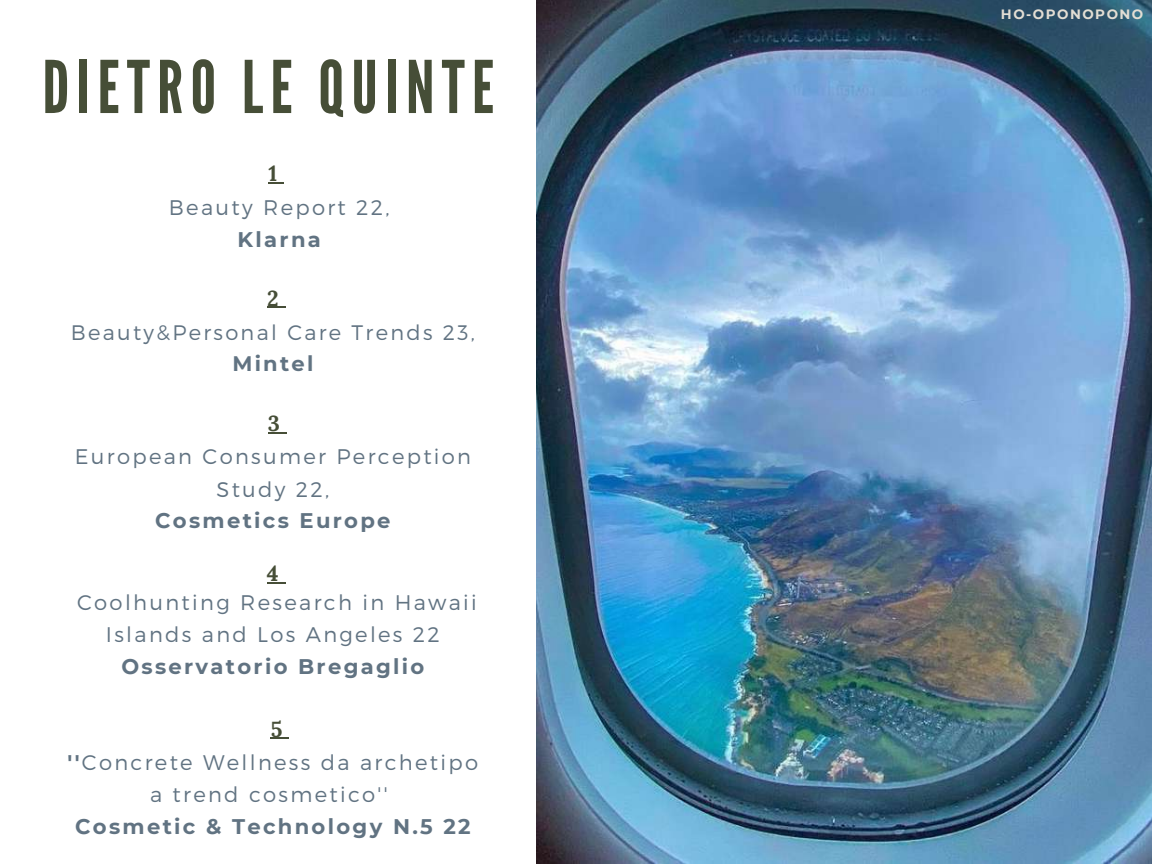
<style>
.page{position:relative;width:1152px;height:864px;background:#fff}
.page>*{position:absolute;margin:0;border:0;box-sizing:border-box;transform-origin:0 0}
.t1{font:72.45px "League Gothic";letter-spacing:.1em;color:#464e37}
.t2{font:700 21.6px "Lora";color:#464e37}
.t3{font:300 21.15px/32.7px "Montserrat";letter-spacing:.11em;color:#617382;text-align:center}
.t4{font:700 21.15px "Montserrat";letter-spacing:.11em;color:#617382}
.t5{font:300 21px "Montserrat";letter-spacing:.11em;color:#617382}
.t6{font:700 21px "Montserrat";letter-spacing:.11em;color:#617382}
.t7{font:700 13.5px "Montserrat";letter-spacing:.11em;color:#e3ded4}
.s1{font-weight:700}
</style>
<div class="page">
<img style="left:537px;top:0;width:615px;height:864px">
<svg style="left:268px;top:182px;width:16px;height:1px"></svg>
<svg style="left:267px;top:307px;width:18px;height:1px"></svg>
<svg style="left:268px;top:432px;width:18px;height:1px"></svg>
<svg style="left:267px;top:582px;width:18px;height:2px"></svg>
<svg style="left:271px;top:738px;width:18px;height:1px"></svg>
<h1 class="t1" style="left:42px;top:45px;width:453px">DIETRO LE QUINTE</h1>
<p class="t2" style="left:268px;top:159px;width:10px">1</p>
<p class="t3" style="left:169px;top:190px;width:222px">Beauty Report 22,</p>
<p class="t4" style="left:238px;top:226px;width:85px">Klarna</p>
<p class="t2" style="left:267px;top:284px;width:13px">2</p>
<p class="t5" style="left:71px;top:319px;width:406px">Beauty&amp;Personal Care Trends 23,</p>
<p class="t6" style="left:232px;top:351px;width:83px">Mintel</p>
<p class="t2" style="left:268px;top:409px;width:14px">3</p>
<p class="t3" style="left:75px;top:439px;width:398px">European Consumer Perception<br>Study 22,</p>
<p class="t4" style="left:155px;top:508px;width:237px">Cosmetics Europe</p>
<p class="t2" style="left:267px;top:560px;width:13px">4</p>
<p class="t3" style="left:77px;top:585px;width:401px">Coolhunting Research in Hawaii<br>Islands and Los Angeles 22</p>
<p class="t4" style="left:121px;top:653px;width:305px">Osservatorio Bregaglio</p>
<p class="t2" style="left:271px;top:715px;width:13px">5</p>
<p class="t3" style="left:68px;top:745px;width:412px"><span class="s1">''</span>Concrete Wellness da archetipo a trend cosmetico''</p>
<p class="t4" style="left:75px;top:813px;width:397px">Cosmetic &amp; Technology N.5 22</p>
<p class="t7" style="left:1001px;top:6px;width:144px">HO-OPONOPONO</p>
</div>
